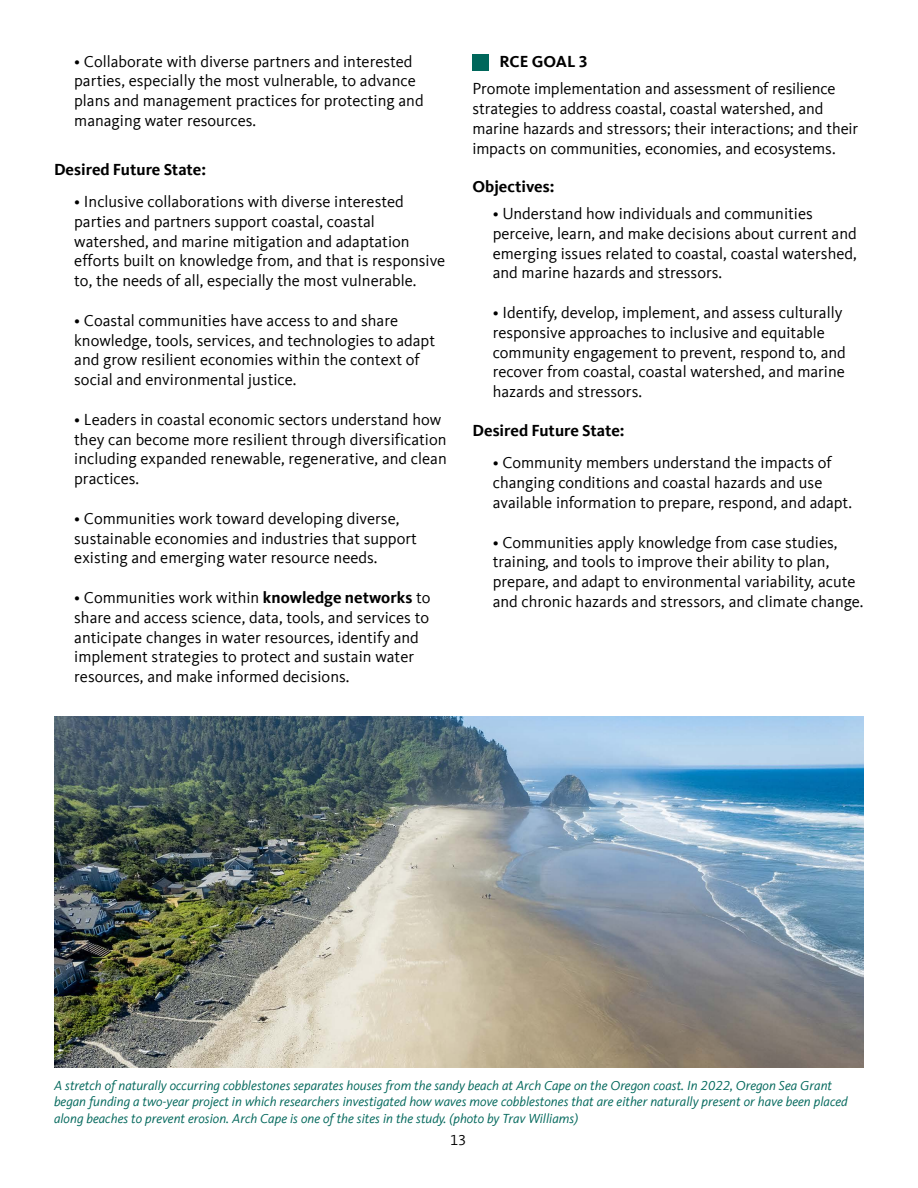
<style>
.page{position:relative;width:918px;height:1188px;background:#fff}
.page>*{position:absolute;margin:0;border:0;box-sizing:border-box;transform-origin:0 0}
.Body{font:16.5px/19.8px "Kievit Offc";color:#000}
.Body-2{font:700 16.5px "Kievit Offc";color:#000}
.Subhead{font:700 16.5px "Kievit Offc";color:#000}
.t1{font:15px "Kievit Offc";color:#000}
.Captions{font:italic 13.5px/16.2px "Kievit Offc";color:#00675b}
.s1{font-weight:700}
</style>
<div class="page">
<div style="left:472px;top:54px;width:17px;height:17px;background:#00675b"></div>
<img style="left:54px;top:716px;width:810px;height:351px">
<p class="Body" style="left:74px;top:51px;width:351px">• Collaborate with diverse partners and interested parties, especially the most vulnerable, to advance plans and management practices for protecting and managing water resources.</p>
<p class="Body-2" style="left:54px;top:159px;width:154px">Desired Future State:</p>
<p class="Body" style="left:74px;top:192px;width:373px">• Inclusive collaborations with diverse interested parties and partners support coastal, coastal watershed, and marine mitigation and adaptation efforts built on knowledge from, and that is responsive to, the needs of all, especially the most vulnerable.</p>
<p class="Body" style="left:74px;top:311px;width:362px">• Coastal communities have access to and share knowledge, tools, services, and technologies to adapt and grow resilient economies within the context of social and environmental justice.</p>
<p class="Body" style="left:74px;top:410px;width:374px">• Leaders in coastal economic sectors understand how they can become more resilient through diversification including expanded renewable, regenerative, and clean practices.</p>
<p class="Body" style="left:74px;top:509px;width:344px">• Communities work toward developing diverse, sustainable economies and industries that support existing and emerging water resource needs.</p>
<p class="Body" style="left:74px;top:588px;width:358px">• Communities work within <span class="s1">knowledge networks</span> to share and access science, data, tools, and services to anticipate changes in water resources, identify and implement strategies to protect and sustain water resources, and make informed decisions.</p>
<h2 class="Subhead" style="left:500px;top:52px;width:90px">RCE GOAL 3</h2>
<p class="Body" style="left:473px;top:79px;width:387px">Promote implementation and assessment of resilience strategies to address coastal, coastal watershed, and marine hazards and stressors; their interactions; and their impacts on communities, economies, and ecosystems.</p>
<p class="Body-2" style="left:473px;top:176px;width:84px">Objectives:</p>
<p class="Body" style="left:493px;top:204px;width:366px">• Understand how individuals and communities perceive, learn, and make decisions about current and emerging issues related to coastal, coastal watershed, and marine hazards and stressors.</p>
<p class="Body" style="left:493px;top:303px;width:355px">• Identify, develop, implement, and assess culturally responsive approaches to inclusive and equitable community engagement to prevent, respond to, and recover from coastal, coastal watershed, and marine hazards and stressors.</p>
<p class="Body-2" style="left:472px;top:421px;width:154px">Desired Future State:</p>
<p class="Body" style="left:493px;top:453px;width:361px">• Community members understand the impacts of changing conditions and coastal hazards and use available information to prepare, respond, and adapt.</p>
<p class="Body" style="left:493px;top:532px;width:372px">• Communities apply knowledge from case studies, training, and tools to improve their ability to plan, prepare, and adapt to environmental variability, acute and chronic hazards and stressors, and climate change.</p>
<p class="Captions" style="left:54px;top:1078px;width:795px">A stretch of naturally occurring cobblestones separates houses from the sandy beach at Arch Cape on the Oregon coast. In 2022, Oregon Sea Grant began funding a two-year project in which researchers investigated how waves move cobblestones that are either naturally present or have been placed along beaches to prevent erosion. Arch Cape is one of the sites in the study. (photo by Trav Williams)</p>
<p class="t1" style="left:450px;top:1132px;width:18px">13</p>
</div>
